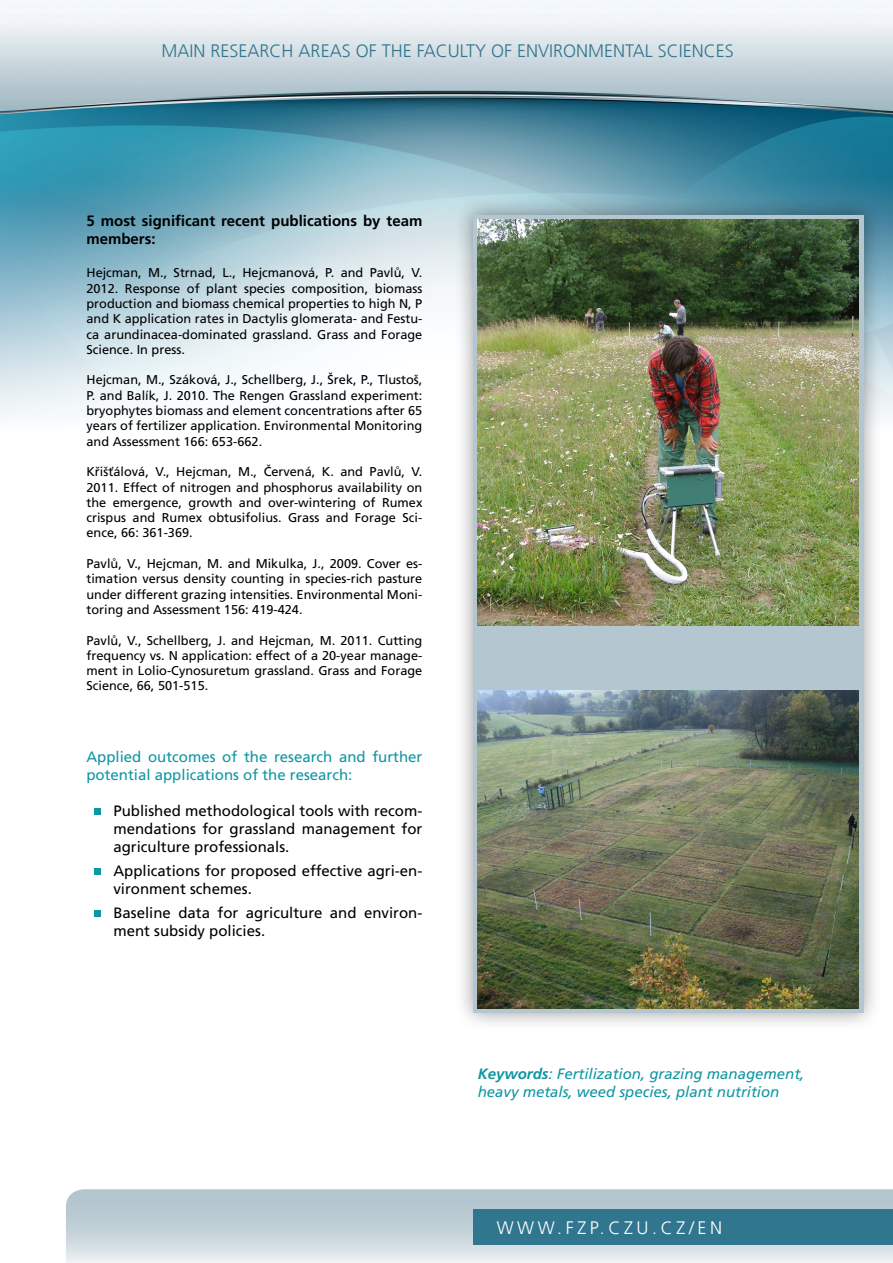
<style>
.page{position:relative;width:893px;height:1263px;background:#fff}
.page>*{position:absolute;margin:0;border:0;box-sizing:border-box;transform-origin:0 0}
.t1{font:300 18px "Frutiger LT Com";color:#30768e}
.t2{font:300 18px "Frutiger LT Com";letter-spacing:.2em;color:#fff}
.t3{font:15px/18px "Frutiger LT Com";color:#000}
.t4{font:italic 15px/18px "Frutiger LT Com";color:#1096a3}
.t5{font:15px/18px "Frutiger LT Com";color:#1096a3}
.t6{font:700 15px/18px "Frutiger LT Com";color:#000}
.t7{font:12.75px/15.3px "Frutiger LT Com";color:#000;text-align:justify}
.s1{font-weight:700}
</style>
<div class="page">
<img style="left:0;top:0;width:893px;height:917px">
<div style="left:455px;top:196px;width:427px;height:835px;background:#000;opacity:.4"></div>
<div style="left:473px;top:215px;width:390px;height:798px;background:#b4c6cf"></div>
<img style="left:478px;top:219px;width:381px;height:406px">
<img style="left:478px;top:691px;width:381px;height:317px">
<svg style="left:66px;top:1189px;width:827px;height:74px;background:#c6d3da"></svg>
<div style="left:473px;top:1210px;width:420px;height:35px;background:#30768e"></div>
<svg style="left:94px;top:808px;width:6px;height:6px"></svg>
<svg style="left:94px;top:869px;width:6px;height:6px"></svg>
<div style="left:94px;top:910px;width:6px;height:7px;background:#1096a3"></div>
<h1 class="t1" style="left:162px;top:40px;width:574px">MAIN RESEARCH AREAS OF THE FACULTY OF ENVIRONM ENTAL SCIENCES</h1>
<p class="t6" style="left:86px;top:212px;width:337px">5 most significant recent publications by team members:</p>
<p class="t7" style="left:86px;top:265px;width:337px">Hejcman, M., Strnad, L., Hejcmanová, P. and Pavlů, V.<br>2012. Response of plant species composition, biomass production and biomass chemical properties to high N, P and K application rates in Dactylis glomerata- and Festu&shy;ca arundinacea-dominated grassland. Grass and Forage Science. In press.</p>
<p class="t7" style="left:86px;top:372px;width:337px">Hejcman, M., Száková, J., Schellberg, J., Šrek, P., Tlustoš, P. and Balík, J. 2010. The Rengen Grassland experiment: bryophytes biomass and element concentrations after 65 years of fertilizer application. Environmental Monitoring and Assessment 166: 653-662.</p>
<p class="t7" style="left:86px;top:464px;width:337px">Křišťálová, V., Hejcman, M., Červená, K. and Pavlů, V.<br>2011. Effect of nitrogen and phosphorus availability on the emergence, growth and over-wintering of Rumex crispus and Rumex obtusifolius. Grass and Forage Sci&shy;ence, 66: 361-369.</p>
<p class="t7" style="left:86px;top:556px;width:337px">Pavlů, V., Hejcman, M. and Mikulka, J., 2009. Cover es&shy;timation versus density counting in species-rich pasture under different grazing intensities. Environmental Moni&shy;toring and Assessment 156: 419-424.</p>
<p class="t7" style="left:86px;top:632px;width:337px">Pavlů, V., Schellberg, J. and Hejcman, M. 2011. Cutting frequency vs. N application: effect of a 20-year manage&shy;ment in Lolio-Cynosuretum grassland. Grass and Forage Science, 66, 501-515.</p>
<p class="t5" style="left:86px;top:748px;width:337px">Applied outcomes of the research and further potential applications of the research:</p>
<p class="t3" style="left:113px;top:802px;width:310px;text-align:justify">Published methodological tools with recom&shy;mendations for grassland management for agriculture professionals.</p>
<p class="t3" style="left:113px;top:862px;width:310px">Applications for proposed effective agri-en&shy;vironment schemes.</p>
<p class="t3" style="left:113px;top:904px;width:310px">Baseline data for agriculture and environ&shy;ment subsidy policies.</p>
<p class="t4" style="left:478px;top:1065px;width:328px"><span class="s1">Keywords</span>: Fertilization, grazing management, heavy metals, weed species, plant nutrition</p>
<h1 class="t2" style="left:497px;top:1217px;width:227px">WWW.FZP.CZU.CZ/EN</h1>
</div>
